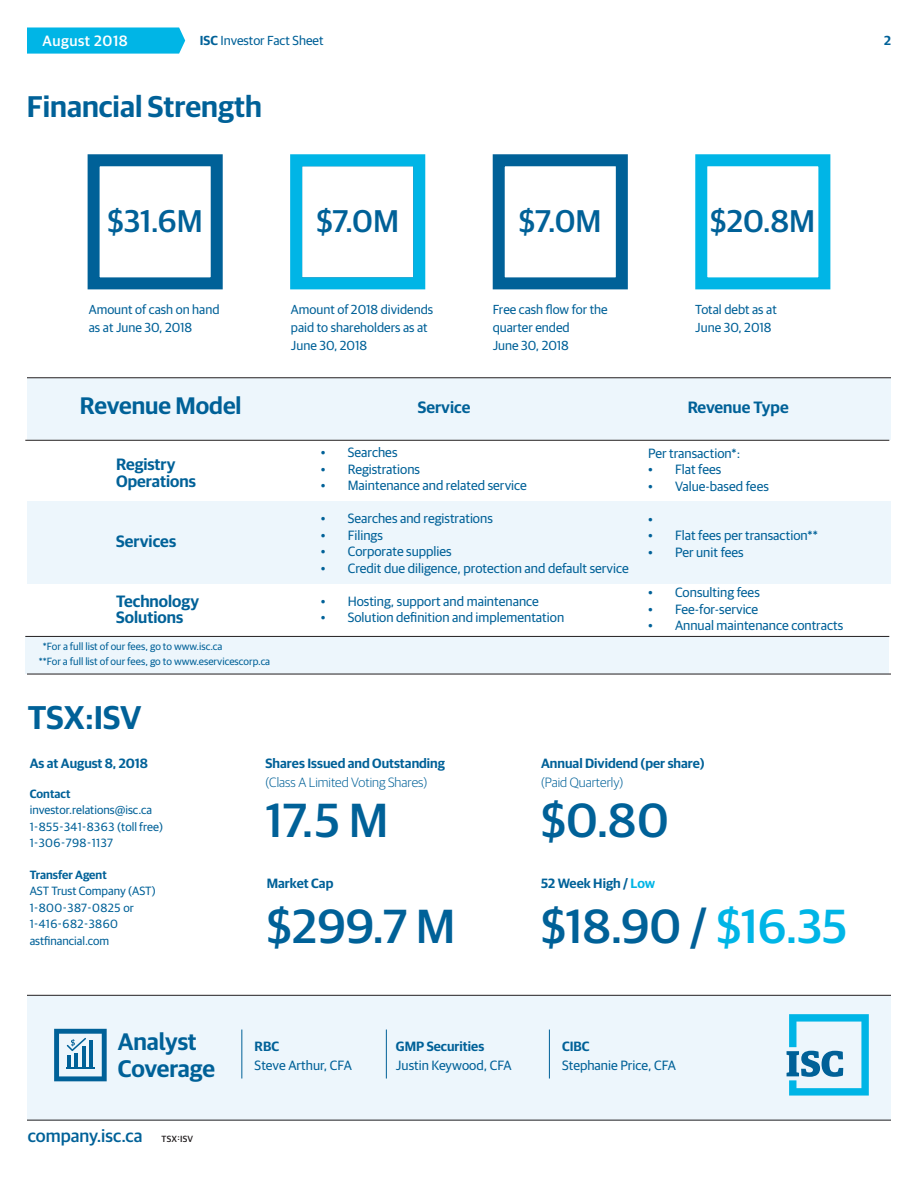
<style>
.page{position:relative;width:918px;height:1188px;background:#fff}
.page>*{position:absolute;margin:0;border:0;box-sizing:border-box;transform-origin:0 0}
.t1{font:500 48px "Guardian Sans";color:#006198}
.t2{font:600 33px "Guardian Sans";letter-spacing:-.005em;color:#006198}
.t3{font:500 31.5px "Guardian Sans";color:#006198}
.t4{font:600 30px "Guardian Sans";color:#006198}
.t5{font:600 24px "Guardian Sans";color:#006198}
.t6{font:500 18px "Guardian Sans";color:#006198}
.t7{font:600 16.5px/16.5px "Guardian Sans";color:#006198}
.t8{font:500 15px "Guardian Sans";letter-spacing:.035em;color:#fff}
.t9{font:13.5px "Guardian Sans";color:#006198}
.t10{font:600 13.5px "Guardian Sans";color:#006198}
.t11{font:300 13.5px "Guardian Sans";color:#006198}
.t12{font:13.2px/18px "Guardian Sans";color:#006198}
.t13{font:600 13.2px "Guardian Sans";color:#006198}
.t14{font:12px "Guardian Sans";color:#006198}
.t15{font:12px "Guardian Sans";letter-spacing:.04em;color:#006198}
.t16{font:12px "Guardian Sans";letter-spacing:.02em;color:#006198}
.t17{font:600 12px "Guardian Sans";color:#006198}
.t18{font:10.5px/15px "Guardian Sans";color:#006198}
.t19{font:500 9px "Guardian Sans";letter-spacing:.03em;color:#231f20}
.s1{font-weight:600}
.s2{color:#00b5e6}
</style>
<div class="page">
<div style="left:27px;top:501px;width:864px;height:83px;background:#edf6fc"></div>
<div style="left:25px;top:636px;width:864px;height:38px;background:#edf6fc"></div>
<div style="left:27px;top:378px;width:864px;height:62px;background:#edf6fc"></div>
<hr style="left:27px;top:377px;width:864px;height:1px;background:#231f20">
<svg style="left:27px;top:27px;width:158px;height:27px;background:#0cb8e7"></svg>
<hr style="left:27px;top:674px;width:864px;height:1px;background:#231f20">
<div style="left:290px;top:154px;width:135px;height:135px;border:12px solid #00b5e6"></div>
<div style="left:88px;top:154px;width:135px;height:135px;border:12px solid #006198"></div>
<div style="left:695px;top:154px;width:135px;height:135px;border:12px solid #00b5e6"></div>
<div style="left:493px;top:154px;width:135px;height:135px;border:12px solid #006198"></div>
<hr style="left:25px;top:440px;width:864px;height:1px;background:#231f20">
<hr style="left:25px;top:636px;width:864px;height:1px;background:#231f20">
<div style="left:27px;top:995px;width:864px;height:125px;background:#edf6fc"></div>
<hr style="left:27px;top:1120px;width:864px;height:1px;background:#231f20">
<hr style="left:27px;top:995px;width:864px;height:1px;background:#231f20">
<svg style="left:54px;top:1029px;width:53px;height:52px"></svg>
<hr style="left:241px;top:1030px;width:1px;height:49px;background:#006198">
<hr style="left:386px;top:1030px;width:1px;height:49px;background:#006198">
<hr style="left:549px;top:1030px;width:1px;height:49px;background:#006198">
<svg style="left:787px;top:1014px;width:82px;height:82px"></svg>
<p class="t8" style="left:42px;top:30px;width:87px">August 2018</p>
<p class="t12" style="left:200px;top:30px;width:125px"><span class="s1">ISC</span> Investor Fact Sheet</p>
<p class="t13" style="left:884px;top:31px;width:8px">2</p>
<p class="t4" style="left:27px;top:85px;width:237px">Financial Strength</p>
<p class="t3" style="left:107px;top:198px;width:97px">$31.6M</p>
<p class="t3" style="left:316px;top:198px;width:84px">$7.0M</p>
<p class="t3" style="left:519px;top:198px;width:84px">$7.0M</p>
<p class="t3" style="left:710px;top:198px;width:107px">$20.8M</p>
<p class="t12" style="left:89px;top:299px;width:132px">Amount of cash on hand as at June 30, 2018</p>
<p class="t12" style="left:695px;top:299px;width:83px">Total debt as at<br>June 30, 2018</p>
<p class="t12" style="left:291px;top:299px;width:144px">Amount of 2018 dividends paid to shareholders as at<br>June 30, 2018</p>
<p class="t12" style="left:493px;top:299px;width:117px">Free cash flow for the quarter ended<br>June 30, 2018</p>
<p class="t5" style="left:80px;top:388px;width:163px">Revenue Model</p>
<p class="t7" style="left:418px;top:398px;width:54px">Service</p>
<p class="t7" style="left:688px;top:398px;width:103px">Revenue Type</p>
<p class="t7" style="left:116px;top:455px;width:81px">Registry<br>Operations</p>
<p class="t7" style="left:116px;top:531px;width:62px">Services</p>
<p class="t7" style="left:116px;top:591px;width:84px">Technology<br>Solutions</p>
<p class="t18" style="left:39px;top:638px;width:233px;text-indent:4px">*For a full list of our fees, go to www.isc.ca<br>**For a full list of our fees, go to www.eservicescorp.ca</p>
<p class="t9" style="left:321px;top:443px;width:78px">• Searches</p>
<p class="t9" style="left:321px;top:459px;width:101px">• Registrations</p>
<p class="t9" style="left:321px;top:476px;width:208px">• Maintenance and related service</p>
<p class="t9" style="left:321px;top:509px;width:174px">• Searches and registrations</p>
<p class="t9" style="left:321px;top:525px;width:64px">• Filings</p>
<p class="t9" style="left:321px;top:542px;width:133px">• Corporate supplies</p>
<p class="t9" style="left:321px;top:558px;width:310px">• Credit due diligence, protection and default service</p>
<p class="t9" style="left:321px;top:591px;width:220px">• Hosting, support and maintenance</p>
<p class="t9" style="left:321px;top:608px;width:245px">• Solution definition and implementation</p>
<p class="t9" style="left:648px;top:443px;width:94px">Per transaction*:</p>
<p class="t9" style="left:648px;top:460px;width:75px">• Flat fees</p>
<p class="t9" style="left:648px;top:476px;width:122px">• Value-based fees</p>
<p class="t9" style="left:648px;top:509px;width:6px">•</p>
<p class="t9" style="left:648px;top:526px;width:171px">• Flat fees per transaction**</p>
<p class="t9" style="left:648px;top:542px;width:97px">• Per unit fees</p>
<p class="t9" style="left:648px;top:583px;width:113px">• Consulting fees</p>
<p class="t9" style="left:648px;top:599px;width:112px">• Fee-for-service</p>
<p class="t9" style="left:648px;top:616px;width:197px">• Annual maintenance contracts</p>
<p class="t2" style="left:28px;top:693px;width:115px">TSX:ISV</p>
<p class="t10" style="left:30px;top:753px;width:120px">As at August 8, 2018</p>
<p class="t17" style="left:30px;top:785px;width:42px">Contact</p>
<p class="t14" style="left:30px;top:801px;width:124px">investor.relations@isc.ca</p>
<p class="t16" style="left:30px;top:818px;width:135px">1-855-341-8363 (toll free)</p>
<p class="t15" style="left:30px;top:834px;width:85px">1-306-798-1137</p>
<p class="t17" style="left:30px;top:866px;width:79px">Transfer Agent</p>
<p class="t14" style="left:30px;top:882px;width:127px">AST Trust Company (AST)</p>
<p class="t15" style="left:30px;top:899px;width:106px">1-800-387-0825 or</p>
<p class="t15" style="left:30px;top:915px;width:90px">1-416-682-3860</p>
<p class="t14" style="left:30px;top:932px;width:81px">astfinancial.com</p>
<p class="t5" style="left:118px;top:1024px;width:81px">Analyst</p>
<p class="t5" style="left:118px;top:1051px;width:99px">Coverage</p>
<p class="t6" style="left:28px;top:1122px;width:116px">company.isc.ca</p>
<p class="t19" style="left:161px;top:1132px;width:33px">TSX:ISV</p>
<p class="t10" style="left:265px;top:753px;width:181px">Shares Issued and Outstanding</p>
<p class="t11" style="left:265px;top:773px;width:163px">(Class A Limited Voting Shares)</p>
<p class="t1" style="left:265px;top:786px;width:125px">17.5 M</p>
<p class="t10" style="left:267px;top:874px;width:68px">Market Cap</p>
<p class="t1" style="left:267px;top:892px;width:190px">$299.7 M</p>
<p class="t10" style="left:541px;top:753px;width:165px">Annual Dividend (per share)</p>
<p class="t11" style="left:541px;top:773px;width:84px">(Paid Quarterly)</p>
<p class="t1" style="left:541px;top:786px;width:129px">$0.80</p>
<p class="t10" style="left:541px;top:874px;width:116px">52 Week High / <span class="s2">Low</span></p>
<p class="t1" style="left:541px;top:892px;width:308px">$18.90 / <span class="s2">$16.35</span></p>
<p class="t10" style="left:255px;top:1036px;width:26px">RBC</p>
<p class="t9" style="left:255px;top:1056px;width:99px">Steve Arthur, CFA</p>
<p class="t10" style="left:396px;top:1036px;width:90px">GMP Securities</p>
<p class="t9" style="left:396px;top:1056px;width:117px">Justin Keywood, CFA</p>
<p class="t10" style="left:562px;top:1036px;width:29px">CIBC</p>
<p class="t9" style="left:562px;top:1056px;width:116px">Stephanie Price, CFA</p>
</div>
